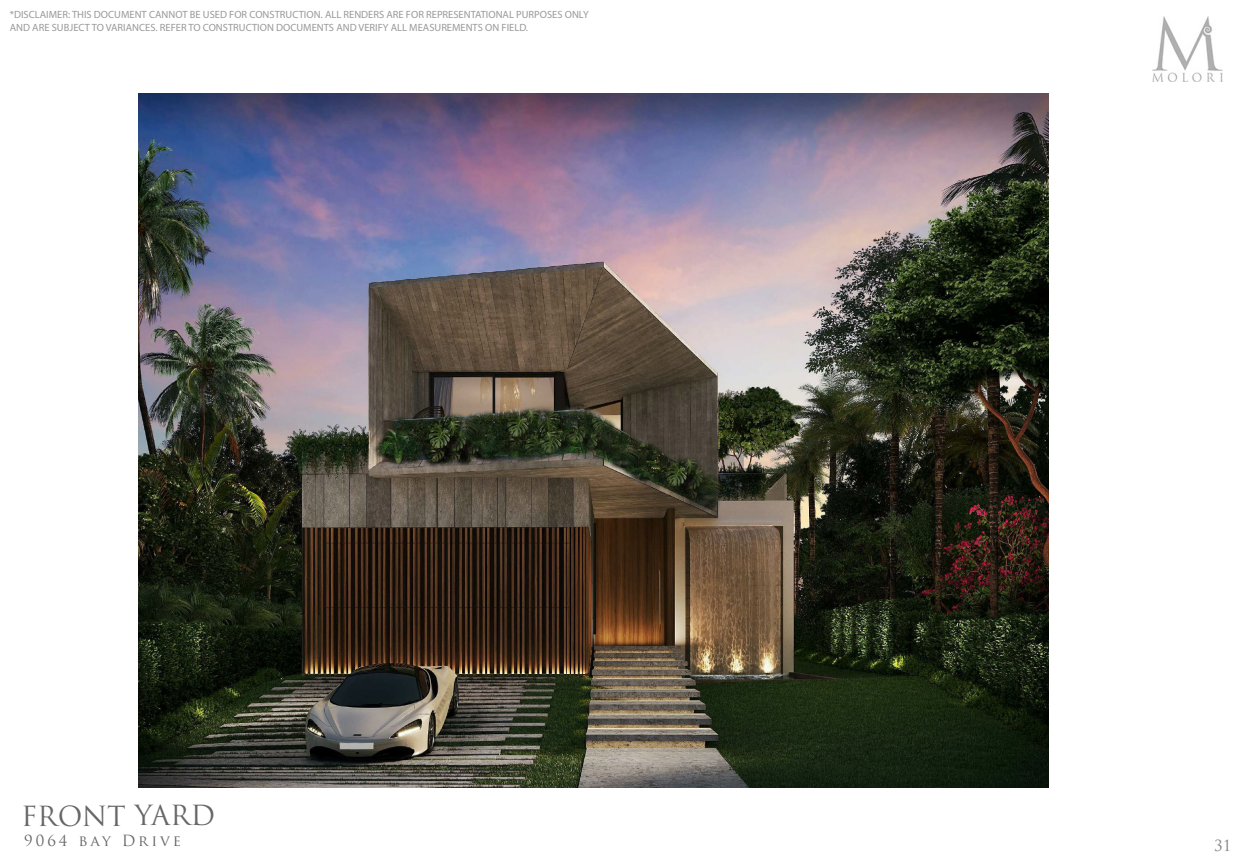
<style>
.page{position:relative;width:1242px;height:864px;background:#fff}
.page>*{position:absolute;margin:0;border:0;box-sizing:border-box;transform-origin:0 0}
.t1{font:27px "Trajan Pro";letter-spacing:-.005em;color:#666}
.t2{font:15px "Trajan Pro";letter-spacing:.2em;color:#666}
.t3{font:15px "Trajan Pro";color:#808080}
.t4{font:10.5px/12.6px "Myriad Pro";color:#999}
</style>
<div class="page">
<img style="left:1152px;top:16px;width:71px;height:65px">
<img style="left:138px;top:93px;width:910px;height:694px">
<p class="t4" style="left:10px;top:8px;width:580px">*DISCLAIMER: THIS DOCUMENT CANNOT BE USED FOR CONSTRUCTION. ALL RENDERS ARE FOR REPRESENTATIONAL PURPOSES ONLY<br>AND ARE SUBJECT TO VARIANCES. REFER TO CONSTRUCTION DOCUMENTS AND VERIFY ALL MEASUREMENTS ON FIELD.</p>
<h1 class="t1" style="left:21px;top:799px;width:196px">FRONT YARD</h1>
<h2 class="t2" style="left:24px;top:831px;width:159px">9064 bay Drive</h2>
<h2 class="t3" style="left:1214px;top:836px;width:19px">31</h2>
</div>
